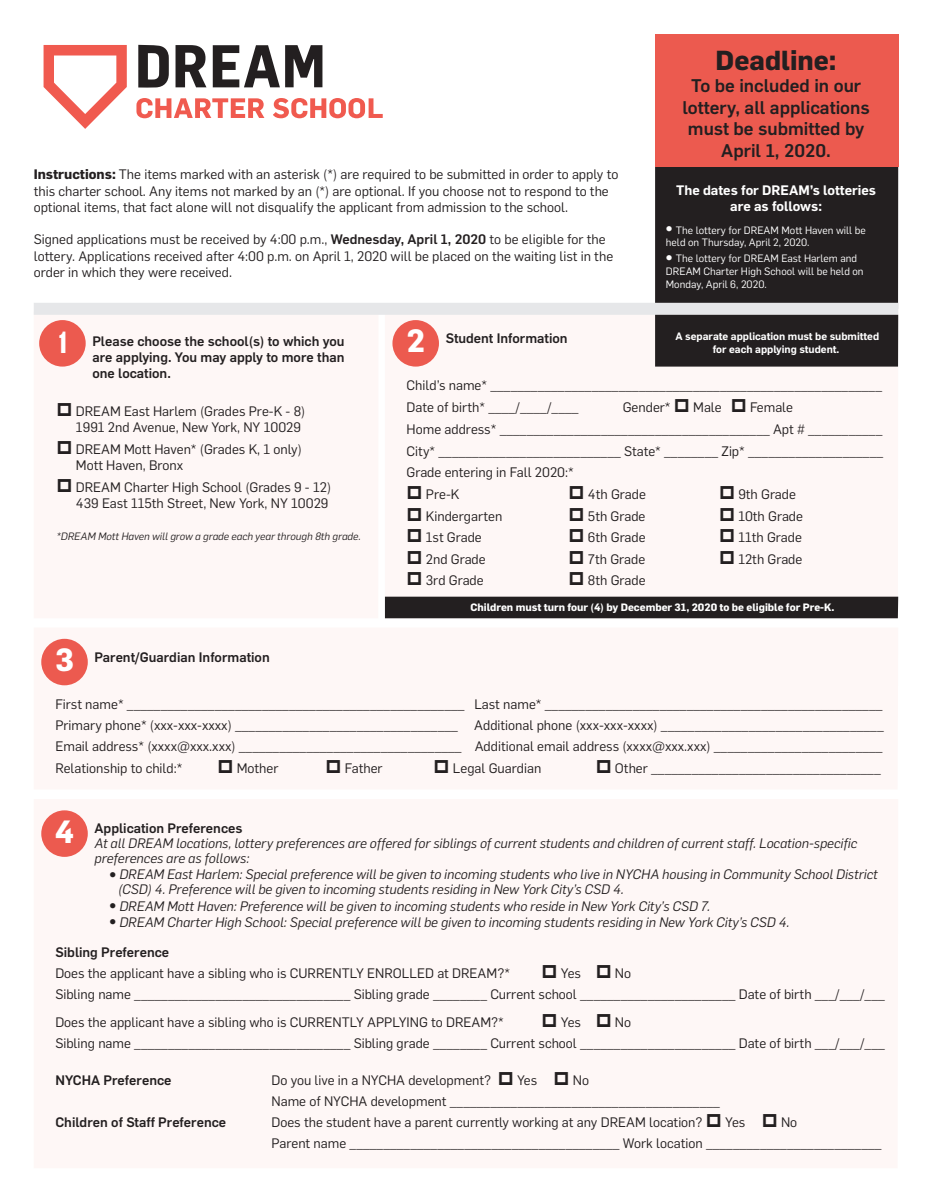
<style>
.page{position:relative;width:932px;height:1202px;background:#fff}
.page>*{position:absolute;margin:0;border:0;box-sizing:border-box;transform-origin:0 0}
.t1{font:700 31.5px "Flama";color:#fff}
.t2{font:700 27px "Flama";color:#231f20}
.t3{font:27px "Athletic Sans";color:#fff}
.t4{font:500 18px/21.6px "Flama";color:#231f20;text-align:center}
.t5{font:13.5px/16.2px "Flama";color:#231f20}
.t6{font:italic 13.5px/15px "Flama";color:#231f20}
.t7{font:500 13.5px/16.2px "Flama";color:#231f20;text-align:justify}
.t8{font:600 13.5px/16.2px "Flama";color:#fff;text-align:center}
.t9{font:10.5px/12.6px "Flama";color:#fff}
.t10{font:700 10.5px "Flama";color:#fff}
.t11{font:600 10.5px/12.6px "Flama";color:#fff;text-align:center}
.t12{font:italic 10.5px "Flama";color:#231f20}
.s1{font-weight:700}
.s2{font-weight:500}
</style>
<div class="page">
<div style="left:385px;top:309px;width:513px;height:309px;background:#fef7f6"></div>
<div style="left:385px;top:596px;width:513px;height:22px;background:#231f20"></div>
<div style="left:34px;top:312px;width:344px;height:306px;background:#fef7f6"></div>
<div style="left:655px;top:155px;width:243px;height:154px;background:#231f20"></div>
<div style="left:655px;top:34px;width:243px;height:133px;background:#ec5a4f"></div>
<div style="left:34px;top:303px;width:864px;height:12px;background:#e6e7e9"></div>
<div style="left:39px;top:320px;width:47px;height:46px;background:#ec5a4f;border-radius:50%"></div>
<div style="left:392px;top:320px;width:47px;height:46px;background:#ec5a4f;border-radius:50%"></div>
<div style="left:655px;top:315px;width:243px;height:51px;background:#231f20"></div>
<div style="left:41px;top:639px;width:47px;height:46px;background:#ec5a4f;border-radius:50%"></div>
<div style="left:41px;top:810px;width:47px;height:47px;background:#ec5a4f;border-radius:50%"></div>
<svg style="left:138px;top:45px;width:31px;height:43px"></svg>
<svg style="left:175px;top:45px;width:31px;height:42px"></svg>
<svg style="left:213px;top:45px;width:109px;height:42px"></svg>
<svg style="left:44px;top:45px;width:83px;height:84px"></svg>
<svg style="left:136px;top:98px;width:128px;height:20px"></svg>
<svg style="left:273px;top:98px;width:110px;height:20px"></svg>
<p class="t5" style="left:34px;top:166px;width:586px"><span class="s1">Instructions:</span> The items marked with an asterisk (*) are required to be submitted in order to apply to this charter school. Any items not marked by an (*) are optional. If you choose not to respond to the optional items, that fact alone will not disqualify the applicant from admission to the school.</p>
<p class="t5" style="left:34px;top:230px;width:581px">Signed applications must be received by 4:00 p.m., <span class="s2">Wednesday, April 1, 2020</span> to be eligible for the lottery. Applications received after 4:00 p.m. on April 1, 2020 will be placed on the waiting list in the order in which they were received.</p>
<h2 class="t2" style="left:715px;top:41px;width:122px">Deadline:</h2>
<h3 class="t4" style="left:682px;top:74px;width:189px">To be included in our lottery, all applications must be submitted by<br>April 1, 2020.</h3>
<p class="t8" style="left:676px;top:181px;width:201px">The dates for DREAM’s lotteries are as follows:</p>
<p class="t9" style="left:666px;top:223px;width:201px">● The lottery for DREAM Mott Haven will be held on Thursday, April 2, 2020.</p>
<p class="t9" style="left:666px;top:252px;width:199px">● The lottery for DREAM East Harlem and<br>DREAM Charter High School will be held on<br>Monday, April 6, 2020.</p>
<h2 class="t3" style="left:58px;top:326px;width:10px">1</h2>
<p class="t7" style="left:92px;top:332px;width:254px">Please choose the school(s) to which you are applying. You may apply to more than one location.</p>
<p class="t5" style="left:76px;top:402px;width:231px">DREAM East Harlem (Grades Pre-K - 8)<br>1991 2nd Avenue, New York, NY 10029</p>
<p class="t5" style="left:76px;top:440px;width:228px">DREAM Mott Haven* (Grades K, 1 only)<br>Mott Haven, Bronx</p>
<p class="t5" style="left:76px;top:478px;width:257px">DREAM Charter High School (Grades 9 - 12)<br>439 East 115th Street, New York, NY 10029</p>
<p class="t12" style="left:56px;top:529px;width:306px">*DREAM Mott Haven will grow a grade each year through 8th grade.</p>
<h1 class="t1" style="left:406px;top:318px;width:20px">2</h1>
<p class="t11" style="left:675px;top:329px;width:205px">A separate application must be submitted for each applying student.</p>
<p class="t7" style="left:446px;top:329px;width:123px">Student Information</p>
<p class="t5" style="left:406px;top:374px;width:477px;line-height:21.6px">Child’s name* __________________________________________________________<br>Date of birth* ____/____/____</p>
<p class="t5" style="left:622px;top:398px;width:49px">Gender*</p>
<p class="t5" style="left:693px;top:398px;width:30px">Male</p>
<p class="t5" style="left:750px;top:398px;width:45px">Female</p>
<p class="t5" style="left:406px;top:420px;width:477px">Home address* ________________________________________ Apt # ___________</p>
<p class="t5" style="left:406px;top:442px;width:478px">City* ___________________________ State* ________ Zip* ____________________</p>
<p class="t5" style="left:406px;top:463px;width:169px">Grade entering in Fall 2020:*</p>
<p class="t5" style="left:426px;top:485px;width:35px">Pre-K</p>
<p class="t5" style="left:588px;top:485px;width:59px">4th Grade</p>
<p class="t5" style="left:738px;top:485px;width:59px">9th Grade</p>
<p class="t5" style="left:426px;top:507px;width:78px">Kindergarten</p>
<p class="t5" style="left:588px;top:507px;width:59px">5th Grade</p>
<p class="t5" style="left:738px;top:507px;width:66px">10th Grade</p>
<p class="t5" style="left:426px;top:528px;width:57px">1st Grade</p>
<p class="t5" style="left:588px;top:528px;width:59px">6th Grade</p>
<p class="t5" style="left:738px;top:528px;width:65px">11th Grade</p>
<p class="t5" style="left:426px;top:550px;width:61px">2nd Grade</p>
<p class="t5" style="left:588px;top:550px;width:59px">7th Grade</p>
<p class="t5" style="left:738px;top:550px;width:66px">12th Grade</p>
<p class="t5" style="left:426px;top:571px;width:59px">3rd Grade</p>
<p class="t5" style="left:588px;top:571px;width:59px">8th Grade</p>
<p class="t10" style="left:470px;top:599px;width:365px">Children must turn four (4) by December 31, 2020 to be eligible for Pre-K.</p>
<h1 class="t1" style="left:55px;top:637px;width:20px">3</h1>
<p class="t7" style="left:94px;top:647px;width:177px">Parent/Guardian Information</p>
<p class="t5" style="left:55px;top:693px;width:829px;line-height:21.1px;text-align:justify">First name* __________________________________________________ Last name* __________________________________________________ Primary phone* (xxx-xxx-xxxx) _________________________________ Additional phone (xxx-xxx-xxxx) _________________________________ Email address* (xxxx@xxx.xxx) _________________________________ Additional email address (xxxx@xxx.xxx) _________________________ Relationship to child:*</p>
<p class="t5" style="left:237px;top:759px;width:43px">Mother</p>
<p class="t5" style="left:345px;top:759px;width:39px">Father</p>
<p class="t5" style="left:453px;top:759px;width:90px">Legal Guardian</p>
<h1 class="t1" style="left:55px;top:808px;width:21px">4</h1>
<p class="t7" style="left:94px;top:819px;width:149px">Application Preferences</p>
<p class="t6" style="left:94px;top:835px;width:764px">At all DREAM locations, lottery preferences are offered for siblings of current students and children of current staff. Location-specific preferences are as follows:</p>
<p class="t6" style="left:118px;top:866px;width:761px;text-indent:-9px">● DREAM East Harlem: Special preference will be given to incoming students who live in NYCHA housing in Community School District (CSD) 4. Preference will be given to incoming students residing in New York City’s CSD 4.</p>
<p class="t6" style="left:109px;top:897px;width:602px">● DREAM Mott Haven: Preference will be given to incoming students who reside in New York City’s CSD 7.</p>
<p class="t6" style="left:109px;top:913px;width:681px">● DREAM Charter High School: Special preference will be given to incoming students residing in New York City’s CSD 4.</p>
<p class="t7" style="left:55px;top:943px;width:115px">Sibling Preference</p>
<p class="t5" style="left:55px;top:964px;width:456px">Does the applicant have a sibling who is CURRENTLY ENROLLED at DREAM?*</p>
<p class="t5" style="left:561px;top:964px;width:22px">Yes</p>
<p class="t5" style="left:55px;top:962px;width:831px;line-height:21px;text-indent:559px">No<br>Sibling name ________________________________ Sibling grade ________ Current school _______________________ Date of birth ___/___/___</p>
<p class="t5" style="left:55px;top:1013px;width:450px">Does the applicant have a sibling who is CURRENTLY APPLYING to DREAM?*</p>
<p class="t5" style="left:561px;top:1013px;width:22px">Yes</p>
<p class="t5" style="left:55px;top:1010px;width:831px;line-height:21px;text-indent:559px">No<br>Sibling name ________________________________ Sibling grade ________ Current school _______________________ Date of birth ___/___/___</p>
<p class="t7" style="left:55px;top:1070px;width:118px">NYCHA Preference</p>
<p class="t5" style="left:271px;top:1070px;width:221px">Do you live in a NYCHA development?</p>
<p class="t5" style="left:517px;top:1070px;width:22px">Yes</p>
<p class="t5" style="left:573px;top:1070px;width:18px">No</p>
<p class="t7" style="left:55px;top:1113px;width:172px">Children of Staff Preference</p>
<p class="t5" style="left:271px;top:1113px;width:432px">Does the student have a parent currently working at any DREAM location?</p>
<p class="t5" style="left:725px;top:1113px;width:22px">Yes</p>
<p class="t5" style="left:271px;top:1111px;width:611px;line-height:21px;text-indent:509px">No<br>Parent name ________________________________________ Work location __________________________</p>
</div>
